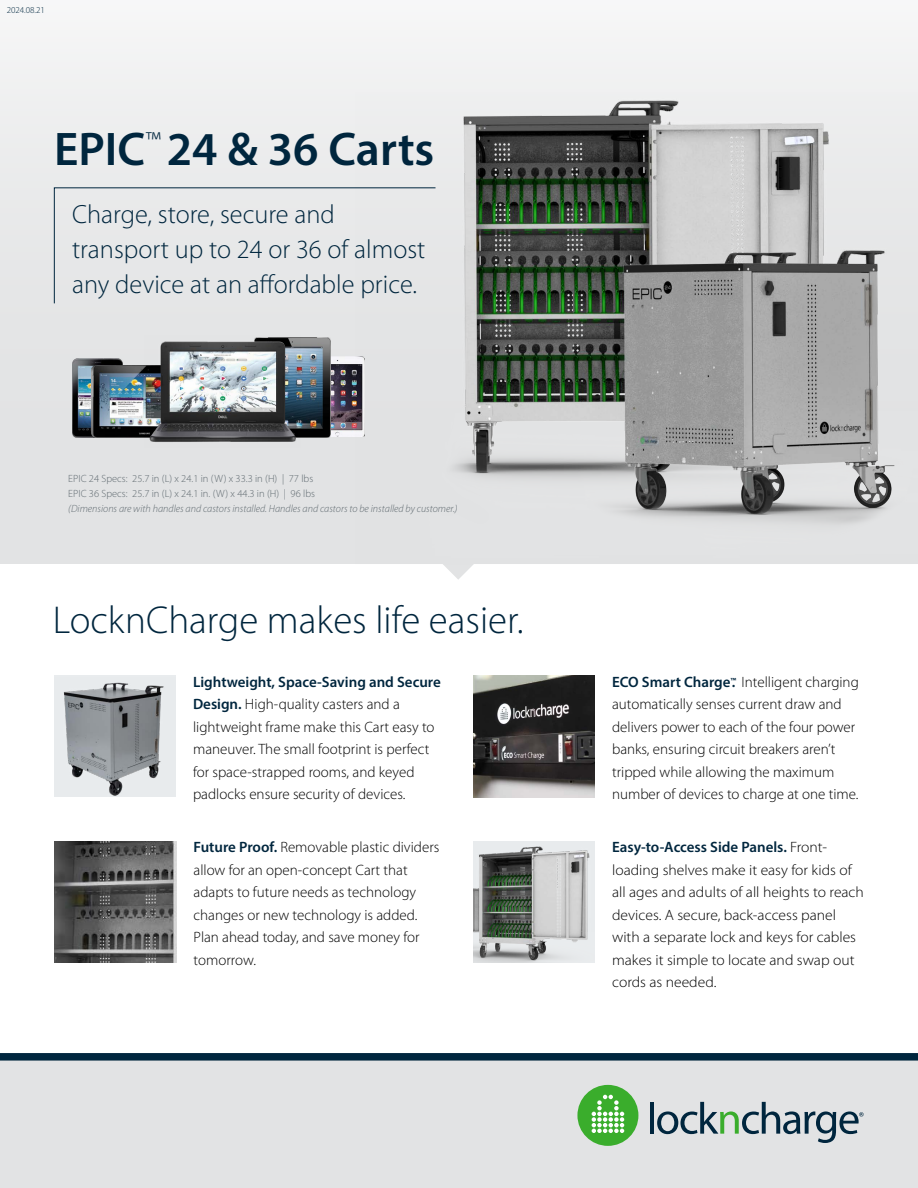
<style>
.page{position:relative;width:918px;height:1188px;background:#fff}
.page>*{position:absolute;margin:0;border:0;box-sizing:border-box;transform-origin:0 0}
.t1{font:600 47.4px "Myriad Pro";color:#00263e}
.t2{font:300 39px "Myriad Pro";color:#00263e}
.t3{font:300 26.4px/34.7px "Myriad Pro";color:#00263e}
.t4{font:300 15px/22.5px "Myriad Pro";color:#000}
.t5{font:300 15px/22.5px "Myriad Pro";color:#000;scale:1.04 1}
.t6{font:300 10.5px/15px "Myriad Pro";color:#606a70}
.t7{font:italic 300 10.5px "Myriad Pro";color:#606a70}
.t8{font:300 9px "Myriad Pro";color:#00263e}
.s1{font-weight:600;color:#00263e}
</style>
<div class="page">
<div style="left:0;top:0;width:918px;height:564px;background:#eeefef"></div>
<svg style="left:443px;top:564px;width:31px;height:16px"></svg>
<img style="left:72px;top:359px;width:51px;height:78px">
<img style="left:331px;top:357px;width:24px;height:80px">
<img style="left:92px;top:365px;width:52px;height:72px">
<img style="left:301px;top:338px;width:30px;height:99px">
<svg style="left:54px;top:187px;width:301px;height:117px"></svg>
<div style="left:0;top:1061px;width:918px;height:127px;background:#e2e3e4"></div>
<div style="left:0;top:1053px;width:918px;height:8px;background:#00263e"></div>
<hr style="left:650px;top:1102px;width:4px;height:32px;background:#00263e">
<div style="left:577px;top:1085px;width:61px;height:61px;background:#3aad2c;border-radius:50%"></div>
<svg style="left:592px;top:1095px;width:32px;height:38px"></svg>
<svg style="left:657px;top:1102px;width:207px;height:41px"></svg>
<img style="left:55px;top:841px;width:121px;height:122px">
<img style="left:473px;top:676px;width:122px;height:121px">
<img style="left:473px;top:841px;width:122px;height:122px">
<img style="left:54px;top:677px;width:122px;height:120px">
<img style="left:144px;top:336px;width:157px;height:112px">
<img style="left:355px;top:100px;width:563px;height:464px">
<p class="t8" style="left:7px;top:5px;width:40px">2024.08.21</p>
<h1 class="t1" style="left:54px;top:119px;width:382px">EPIC<sup>™</sup> 24 &amp; 36 Carts</h1>
<h3 class="t3" style="left:72px;top:197px;width:355px">Charge, store, secure and transport up to 24 or 36 of almost any device at an affordable price.</h3>
<p class="t6" style="left:68px;top:470px;width:248px">EPIC 24 Specs: 25.7 in (L) x 24.1 in (W) x 33.3 in (H) | 77 lbs<br>EPIC 36 Specs: 25.7 in (L) x 24.1 in. (W) x 44.3 in (H) | 96 lbs</p>
<p class="t7" style="left:68px;top:502px;width:391px">(Dimensions are with handles and castors installed. Handles and castors to be installed by customer.)</p>
<h2 class="t2" style="left:53px;top:597px;width:472px">LocknCharge makes life easier.</h2>
<p class="t4" style="left:193px;top:670px;width:249px"><span class="s1">Lightweight, Space-Saving and Secure Design.</span> High-quality casters and a lightweight frame make this Cart easy to maneuver. The small footprint is perfect for space-strapped rooms, and keyed padlocks ensure security of devices.</p>
<p class="t4" style="left:194px;top:836px;width:247px"><span class="s1">Future Proof.</span> Removable plastic dividers allow for an open-concept Cart that adapts to future needs as technology changes or new technology is added.<br>Plan ahead today, and save money for tomorrow.</p>
<p class="t4" style="left:612px;top:670px;width:248px"><span class="s1">ECO Smart Charge</span><sup>™</sup><span class="s1">.</span> Intelligent charging automatically senses current draw and delivers power to each of the four power banks, ensuring circuit breakers aren’t tripped while allowing the maximum number of devices to charge at one time.</p>
<p class="t5" style="left:612px;top:836px;width:244px"><span class="s1">Easy-to-Access Side Panels.</span> Front&shy;loading shelves make it easy for kids of all ages and adults of all heights to reach devices. A secure, back-access panel with a separate lock and keys for cables makes it simple to locate and swap out cords as needed.</p>
</div>
